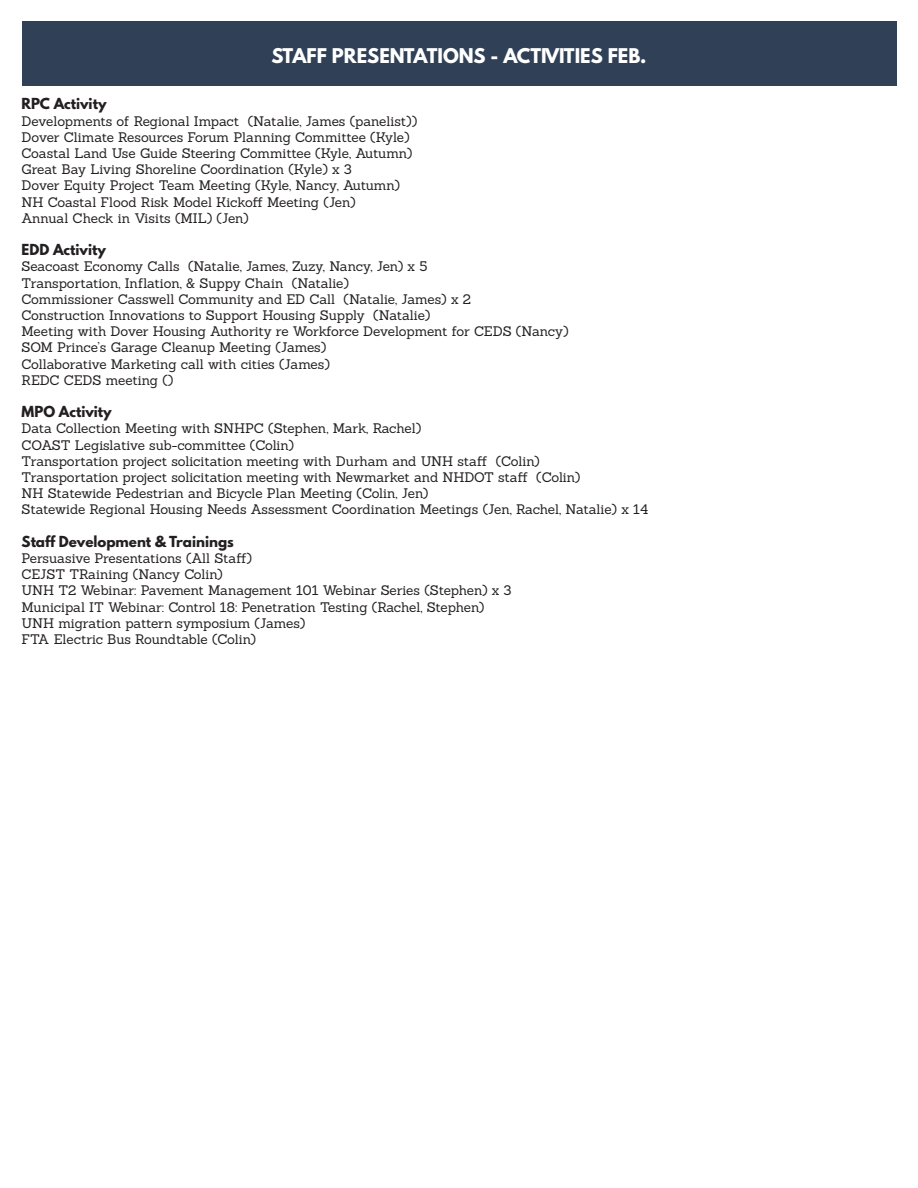
<style>
.page{position:relative;width:918px;height:1188px;background:#fff}
.page>*{position:absolute;margin:0;border:0;box-sizing:border-box;transform-origin:0 0}
.Table_Header{font:700 18px "League Spartan";color:#fff}
.Text{font:13.5px "Sanchez";letter-spacing:-.005em;color:#231f20}
.t1{font:700 13.5px "League Spartan";color:#231f20}
</style>
<div class="page">
<div style="left:22px;top:22px;width:874px;height:64px;background:#304057"></div>
<p class="Table_Header" style="left:271px;top:42px;width:377px">STAFF PRESENTATIONS - ACTIVITIES FEB.</p>
<p class="t1" style="left:22px;top:93px;width:87px">RPC Activity</p>
<p class="Text" style="left:22px;top:112px;width:397px">Developments of Regional Impact (Natalie, James (panelist))</p>
<p class="Text" style="left:22px;top:128px;width:390px">Dover Climate Resources Forum Planning Committee (Kyle)</p>
<p class="Text" style="left:22px;top:145px;width:392px">Coastal Land Use Guide Steering Committee (Kyle, Autumn)</p>
<p class="Text" style="left:22px;top:161px;width:332px">Great Bay Living Shoreline Coordination (Kyle) x 3</p>
<p class="Text" style="left:22px;top:177px;width:380px">Dover Equity Project Team Meeting (Kyle, Nancy, Autumn)</p>
<p class="Text" style="left:22px;top:193px;width:335px">NH Coastal Flood Risk Model Kickoff Meeting (Jen)</p>
<p class="Text" style="left:22px;top:209px;width:229px">Annual Check in Visits (MIL) (Jen)</p>
<p class="t1" style="left:22px;top:239px;width:86px">EDD Activity</p>
<p class="Text" style="left:22px;top:258px;width:407px">Seacoast Economy Calls (Natalie, James, Zuzy, Nancy, Jen) x 5</p>
<p class="Text" style="left:22px;top:274px;width:329px">Transportation, Inflation, &amp; Suppy Chain (Natalie)</p>
<p class="Text" style="left:22px;top:290px;width:451px">Commissioner Casswell Community and ED Call (Natalie, James) x 2</p>
<p class="Text" style="left:22px;top:307px;width:410px">Construction Innovations to Support Housing Supply (Natalie)</p>
<p class="Text" style="left:22px;top:323px;width:549px">Meeting with Dover Housing Authority re Workforce Development for CEDS (Nancy)</p>
<p class="Text" style="left:22px;top:339px;width:306px">SOM Prince’s Garage Cleanup Meeting (James)</p>
<p class="Text" style="left:22px;top:355px;width:310px">Collaborative Marketing call with cities (James)</p>
<p class="Text" style="left:22px;top:371px;width:153px">REDC CEDS meeting ()</p>
<p class="t1" style="left:22px;top:401px;width:92px">MPO Activity</p>
<p class="Text" style="left:22px;top:420px;width:401px">Data Collection Meeting with SNHPC (Stephen, Mark, Rachel)</p>
<p class="Text" style="left:22px;top:436px;width:274px">COAST Legislative sub-committee (Colin)</p>
<p class="Text" style="left:22px;top:452px;width:520px">Transportation project solicitation meeting with Durham and UNH staff (Colin)</p>
<p class="Text" style="left:22px;top:469px;width:560px">Transportation project solicitation meeting with Newmarket and NHDOT staff (Colin)</p>
<p class="Text" style="left:22px;top:485px;width:408px">NH Statewide Pedestrian and Bicycle Plan Meeting (Colin, Jen)</p>
<p class="Text" style="left:22px;top:501px;width:628px">Statewide Regional Housing Needs Assessment Coordination Meetings (Jen, Rachel, Natalie) x 14</p>
<p class="t1" style="left:22px;top:531px;width:214px">Staff Development &amp; Trainings</p>
<p class="Text" style="left:22px;top:550px;width:232px">Persuasive Presentations (All Staff)</p>
<p class="Text" style="left:22px;top:566px;width:203px">CEJST TRaining (Nancy Colin)</p>
<p class="Text" style="left:22px;top:582px;width:492px">UNH T2 Webinar: Pavement Management 101 Webinar Series (Stephen) x 3</p>
<p class="Text" style="left:22px;top:598px;width:464px">Municipal IT Webinar: Control 18: Penetration Testing (Rachel, Stephen)</p>
<p class="Text" style="left:22px;top:614px;width:285px">UNH migration pattern symposium (James)</p>
<p class="Text" style="left:22px;top:631px;width:236px">FTA Electric Bus Roundtable (Colin)</p>
</div>
